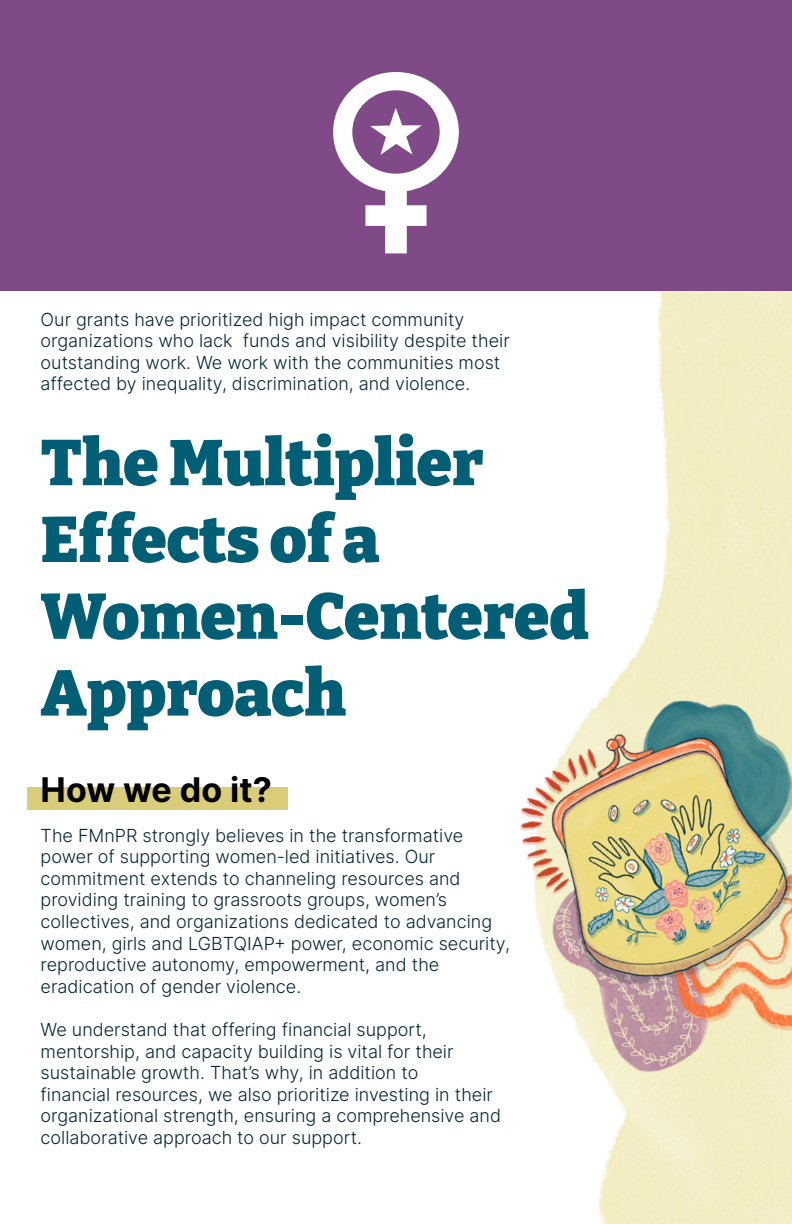
<style>
.page{position:relative;width:792px;height:1224px;background:#fff}
.page>*{position:absolute;margin:0;border:0;box-sizing:border-box;transform-origin:0 0}
.t1{font:900 64px/76.8px "Bitter";color:#015e74}
.t2{font:700 34px "Inter";color:#000}
.t3{font:300 18px/21.6px "Inter";color:#042634}
</style>
<div class="page">
<img style="left:598px;top:291px;width:194px;height:933px">
<div style="left:0;top:0;width:792px;height:291px;background:#804987"></div>
<img style="left:520px;top:663px;width:272px;height:440px">
<div style="left:27px;top:787px;width:261px;height:22px;background:#dacd79"></div>
<svg style="left:333px;top:72px;width:126px;height:181px"></svg>
<p class="t3" style="left:41px;top:308px;width:471px">Our grants have prioritized high impact community organizations who lack funds and visibility despite their outstanding work. We work with the communities most affected by inequality, discrimination, and violence.</p>
<h1 class="t1" style="left:41px;top:423px;width:549px">The Multiplier<br>Effects of a<br>Women-Centered<br>Approach</h1>
<h2 class="t2" style="left:41px;top:765px;width:233px">How we do it?</h2>
<p class="t3" style="left:41px;top:824px;width:471px">The FMnPR strongly believes in the transformative power of supporting women-led initiatives. Our commitment extends to channeling resources and providing training to grassroots groups, women’s collectives, and organizations dedicated to advancing women, girls and LGBTQIAP+ power, economic security, reproductive autonomy, empowerment, and the eradication of gender violence.</p>
<p class="t3" style="left:41px;top:1018px;width:462px">We understand that offering financial support, mentorship, and capacity building is vital for their sustainable growth. That’s why, in addition to<br>financial resources, we also prioritize investing in their organizational strength, ensuring a comprehensive and collaborative approach to our support.</p>
</div>
